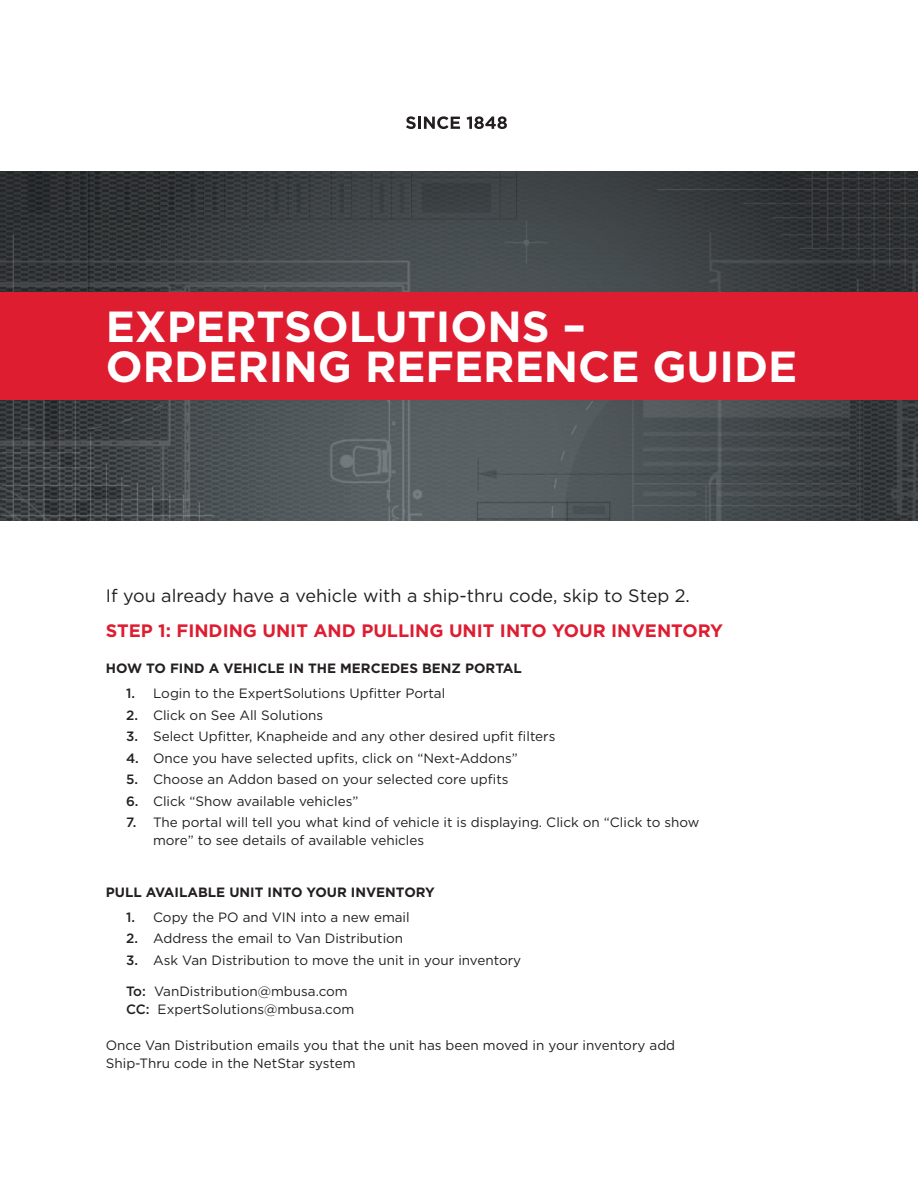
<style>
.page{position:relative;width:918px;height:1188px;background:#fff}
.page>*{position:absolute;margin:0;border:0;box-sizing:border-box;transform-origin:0 0}
.t1{font:700 43.5px/40.5px "Gotham";color:#fff}
.t2{font:18px "Gotham";color:#231f20}
.t3{font:700 18px "Gotham";color:#de1d31}
.t4{font:13.5px/18px "Gotham";color:#231f20}
.t5{font:700 13.5px "Gotham";color:#231f20}
.s1{font-weight:500}
</style>
<div class="page">
<img style="left:0;top:172px;width:918px;height:348px">
<div style="left:0;top:292px;width:918px;height:107px;background:#de1d31"></div>
<svg style="left:406px;top:116px;width:101px;height:13px"></svg>
<h1 class="t1" style="left:106px;top:308px;width:693px">EXPERTSOLUTIONS –<br>ORDERING REFERENCE GUIDE</h1>
<h2 class="t2" style="left:106px;top:588px;width:586px">If you already have a vehicle with a ship-thru code, skip to Step 2.</h2>
<h2 class="t3" style="left:106px;top:623px;width:619px">STEP 1: FINDING UNIT AND PULLING UNIT INTO YOUR INVENTORY</h2>
<p class="t5" style="left:106px;top:663px;width:418px">HOW TO FIND A VEHICLE IN THE MERCEDES BENZ PORTAL</p>
<p class="t4" style="left:126px;top:685px;width:321px"><span class="s1">1.</span> Login to the ExpertSolutions Upfitter Portal</p>
<p class="t4" style="left:126px;top:707px;width:199px"><span class="s1">2.</span> Click on See All Solutions</p>
<p class="t4" style="left:126px;top:728px;width:431px"><span class="s1">3.</span> Select Upfitter, Knapheide and any other desired upfit filters</p>
<p class="t4" style="left:126px;top:750px;width:393px"><span class="s1">4.</span> Once you have selected upfits, click on “Next-Addons”</p>
<p class="t4" style="left:126px;top:771px;width:384px"><span class="s1">5.</span> Choose an Addon based on your selected core upfits</p>
<p class="t4" style="left:126px;top:793px;width:234px"><span class="s1">6.</span> Click “Show available vehicles”</p>
<p class="t4" style="left:153px;top:814px;width:548px;text-indent:-27px"><span class="s1">7.</span> The portal will tell you what kind of vehicle it is displaying. Click on “Click to show more” to see details of available vehicles</p>
<p class="t5" style="left:106px;top:886px;width:331px">PULL AVAILABLE UNIT INTO YOUR INVENTORY</p>
<p class="t4" style="left:126px;top:909px;width:285px"><span class="s1">1.</span> Copy the PO and VIN into a new email</p>
<p class="t4" style="left:126px;top:930px;width:279px"><span class="s1">2.</span> Address the email to Van Distribution</p>
<p class="t4" style="left:126px;top:952px;width:397px"><span class="s1">3.</span> Ask Van Distribution to move the unit in your inventory</p>
<p class="t4" style="left:126px;top:983px;width:230px"><span class="s1">To:</span> VanDistribution@mbusa.com<br><span class="s1">CC:</span> ExpertSolutions@mbusa.com</p>
<p class="t4" style="left:106px;top:1037px;width:571px">Once Van Distribution emails you that the unit has been moved in your inventory add<br>Ship-Thru code in the NetStar system</p>
</div>
